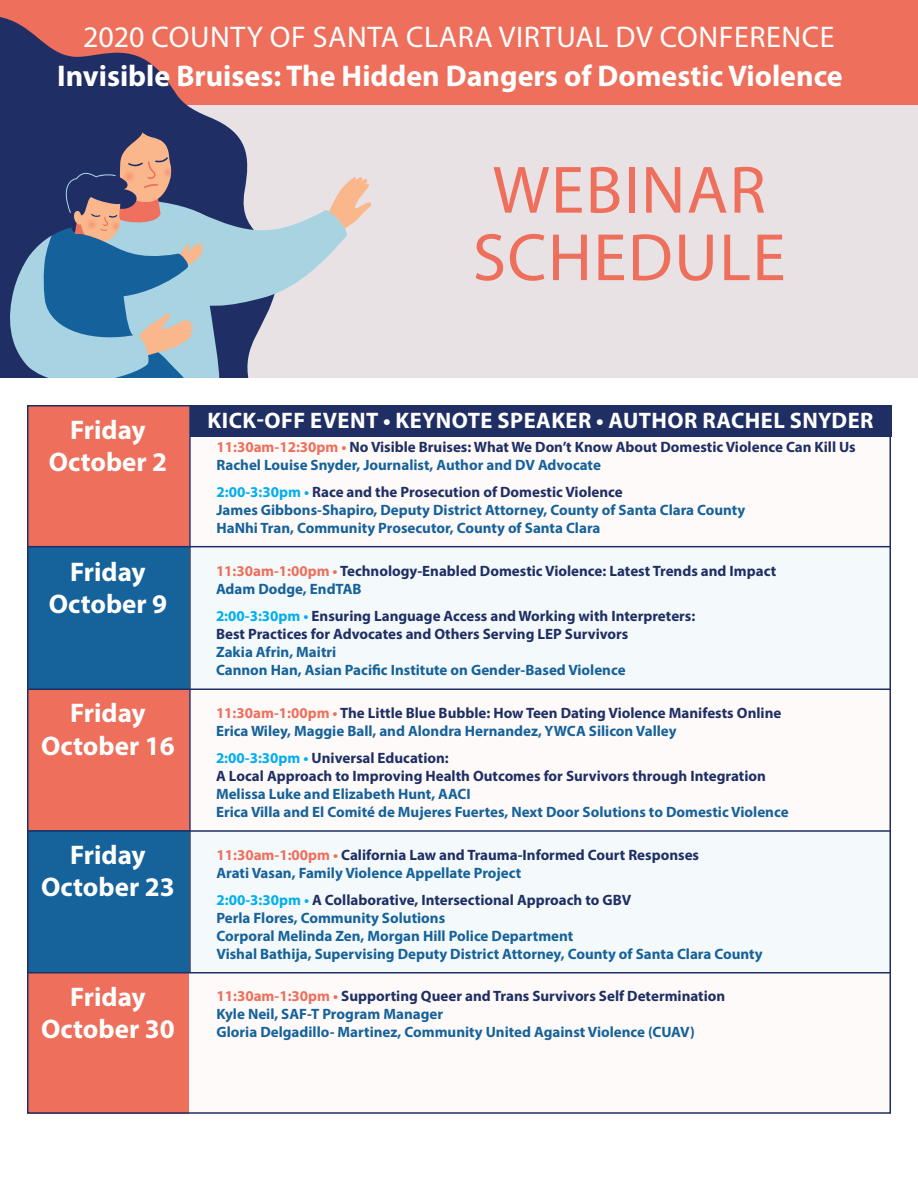
<style>
.page{position:relative;width:918px;height:1188px;background:#fff}
.page>*{position:absolute;margin:0;border:0;box-sizing:border-box;transform-origin:0 0}
.t1{font:67.5px/67.5px "Myriad Pro";letter-spacing:.02em;color:#ee6f5b}
.t2{font:700 30px "Myriad Pro";color:#fff}
.t3{font:30px "Myriad Pro";letter-spacing:.02em;color:#fff}
.t4{font:700 27px/32.4px "Myriad Pro";color:#fff;text-align:center}
.t5{font:700 22.5px "Myriad Pro";letter-spacing:.02em;color:#fff}
.t6{font:700 15px/18px "Myriad Pro";color:#16629a}
.t7{font:700 15px/18px "Myriad Pro";color:#1f2f64}
.s1{color:#ee6f5b}
.s2{color:#16629a}
.s3{color:#00aeef}
.s4{color:#1f2f64}
</style>
<div class="page">
<div style="left:27px;top:688px;width:163px;height:142px;background:#ee6f5b"></div>
<div style="left:190px;top:690px;width:701px;height:141px;background:#fefaf9"></div>
<div style="left:27px;top:830px;width:163px;height:142px;background:#16629a"></div>
<div style="left:190px;top:832px;width:701px;height:140px;background:#f4f9fb"></div>
<div style="left:27px;top:547px;width:163px;height:141px;background:#16629a"></div>
<div style="left:190px;top:547px;width:701px;height:142px;background:#f4f9fb"></div>
<div style="left:27px;top:405px;width:163px;height:141px;background:#ee6f5b"></div>
<div style="left:190px;top:406px;width:701px;height:140px;background:#fefaf9"></div>
<hr style="left:27px;top:546px;width:864px;height:1px;background:#1f2f64">
<hr style="left:27px;top:688px;width:864px;height:2px;background:#1f2f64">
<hr style="left:27px;top:830px;width:864px;height:2px;background:#1f2f64">
<div style="left:0;top:0;width:918px;height:378px;background:#e8e2e5"></div>
<div style="left:0;top:0;width:918px;height:105px;background:#ee6f5b"></div>
<svg style="left:0;top:17px;width:176px;height:361px;fill:#1f2f65"></svg>
<svg style="left:7px;top:197px;width:21px;height:181px;background:#4f6890"></svg>
<svg style="left:28px;top:93px;width:344px;height:285px"></svg>
<div style="left:190px;top:405px;width:702px;height:32px;background:#1f2f64"></div>
<hr style="left:189px;top:406px;width:2px;height:646px;background:#1f2f64">
<div style="left:27px;top:972px;width:163px;height:142px;background:#ee6f5b"></div>
<div style="left:190px;top:973px;width:701px;height:141px;background:#fefaf9"></div>
<hr style="left:27px;top:972px;width:864px;height:2px;background:#1f2f64">
<h2 class="t3" style="left:83px;top:18px;width:753px">2020 COUNTY OF SANTA CLARA VIRTUAL DV CONFERENCE</h2>
<h2 class="t2" style="left:57px;top:56px;width:787px">Invisible Bruises: The Hidden Dangers of Domestic Violence</h2>
<h1 class="t1" style="left:473px;top:155px;width:314px">WEBINAR<br>SCHEDULE</h1>
<h3 class="t4" style="left:49px;top:413px;width:120px">Friday<br>October 2</h3>
<h3 class="t4" style="left:49px;top:554px;width:120px">Friday<br>October 9</h3>
<h3 class="t5" style="left:208px;top:406px;width:667px">KICK-OFF EVENT • KEYNOTE SPEAKER • AUTHOR RACHEL SNYDER</h3>
<p class="t7" style="left:217px;top:438px;width:641px"><span class="s1">11:30am-12:30pm •</span> No Visible Bruises: What We Don’t Know About Domestic Violence Can Kill Us<br><span class="s2">Rachel Louise Snyder, Journalist, Author and DV Advocate</span></p>
<p class="t6" style="left:217px;top:483px;width:530px"><span class="s3">2:00-3:30pm •</span> <span class="s4">Race and the Prosecution of Domestic Violence<br></span>James Gibbons-Shapiro, Deputy District Attorney, County of Santa Clara County<br>HaNhi Tran, Community Prosecutor, County of Santa Clara</p>
<p class="t7" style="left:216px;top:561px;width:562px"><span class="s1">11:30am-1:00pm •</span> Technology-Enabled Domestic Violence: Latest Trends and Impact<br><span class="s2">Adam Dodge, EndTAB</span></p>
<p class="t7" style="left:216px;top:606px;width:481px"><span class="s3">2:00-3:30pm •</span> Ensuring Language Access and Working with Interpreters:<br>Best Practices for Advocates and Others Serving LEP Survivors</p>
<p class="t6" style="left:216px;top:642px;width:411px">Zakia Afrin, Maitri<br>Cannon Han, Asian Pacific Institute on Gender-Based Violence</p>
<h3 class="t4" style="left:41px;top:696px;width:135px">Friday<br>October 16</h3>
<p class="t6" style="left:216px;top:703px;width:567px"><span class="s1">11:30am-1:00pm •</span> <span class="s4">The Little Blue Bubble: How Teen Dating Violence Manifests Online<br></span>Erica Wiley, Maggie Ball, and Alondra Hernandez, YWCA Silicon Valley</p>
<p class="t7" style="left:216px;top:748px;width:551px"><span class="s3">2:00-3:30pm •</span> Universal Education:<br>A Local Approach to Improving Health Outcomes for Survivors through Integration</p>
<p class="t6" style="left:216px;top:784px;width:574px">Melissa Luke and Elizabeth Hunt, AACI<br>Erica Villa and El Comité de Mujeres Fuertes, Next Door Solutions to Domestic Violence</p>
<h3 class="t4" style="left:41px;top:838px;width:135px">Friday<br>October 23</h3>
<p class="t7" style="left:217px;top:845px;width:484px"><span class="s1">11:30am-1:00pm •</span> California Law and Trauma-Informed Court Responses<br><span class="s2">Arati Vasan, Family Violence Appellate Project</span></p>
<p class="t6" style="left:217px;top:890px;width:548px"><span class="s3">2:00-3:30pm •</span> <span class="s4">A Collaborative, Intersectional Approach to GBV<br></span>Perla Flores, Community Solutions<br>Corporal Melinda Zen, Morgan Hill Police Department<br>Vishal Bathija, Supervising Deputy District Attorney, County of Santa Clara County</p>
<h3 class="t4" style="left:41px;top:980px;width:135px">Friday<br>October 30</h3>
<p class="t6" style="left:217px;top:987px;width:510px"><span class="s1">11:30am-1:30pm •</span> <span class="s4">Supporting Queer and Trans Survivors Self Determination<br></span>Kyle Neil, SAF-T Program Manager<br>Gloria Delgadillo- Martinez, Community United Against Violence (CUAV)</p>
</div>
